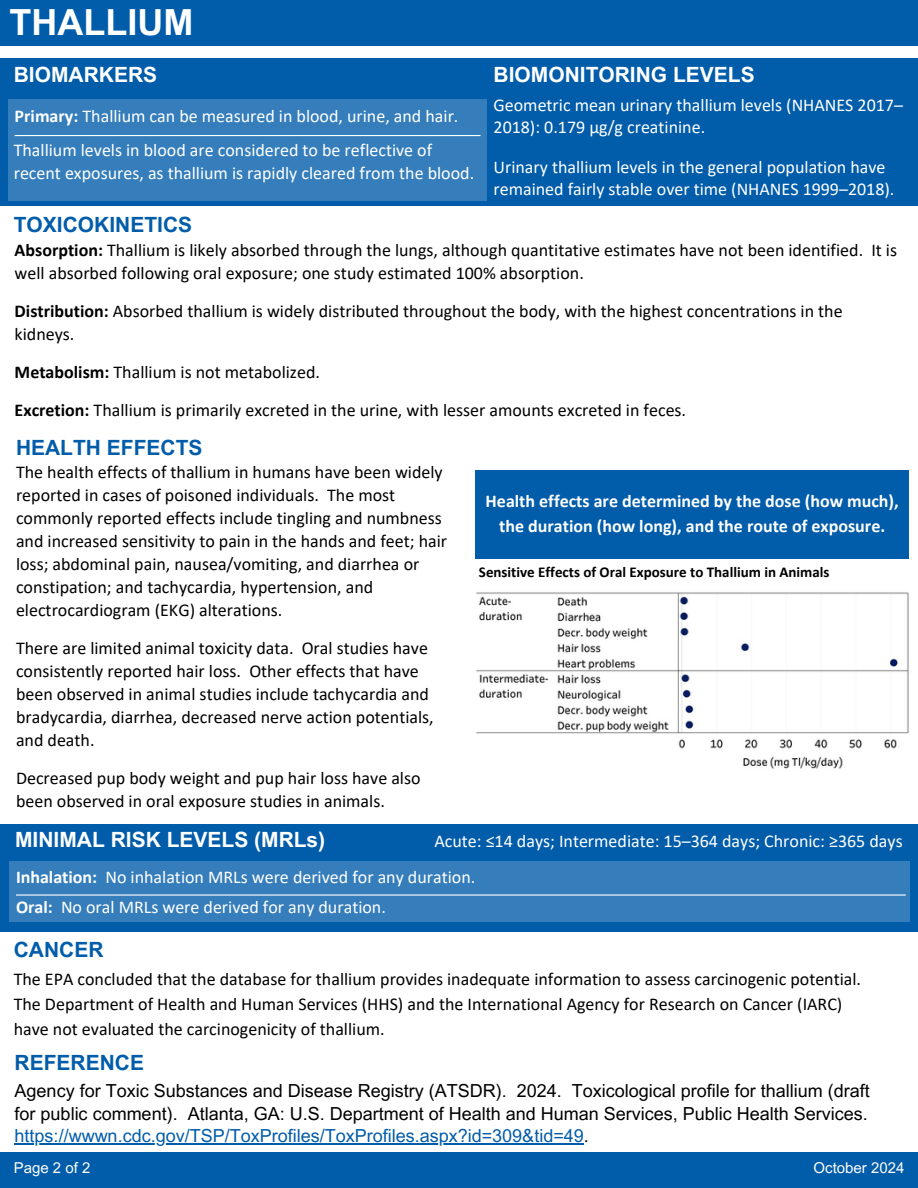
<style>
.page{position:relative;width:918px;height:1188px;background:#fff}
.page>*{position:absolute;margin:0;border:0;box-sizing:border-box;transform-origin:0 0}
.t1{font:700 36px "Arial MT Pro";color:#fff}
.t2{font:700 21px "Arial MT Pro";color:#fff}
.t3{font:700 21px "Arial MT Pro";color:#015caa}
.t4{font:18px/23px "Calibri";color:#000}
.t5{font:18px/22.5px "Calibri";color:#fff}
.t6{font:18px/22.5px "Arial MT Pro";color:#000}
.t7{font:700 18px/24.8px "Calibri";color:#fff;text-align:center}
.t8{font:18px "Arial MT Pro";color:#015caa}
.t9{font:700 15px "Calibri";color:#000}
.t10{font:15px "Arial MT Pro";color:#fff}
.s1{font-weight:700}
.s2{color:#000}
</style>
<div class="page">
<div style="left:0;top:0;width:918px;height:46px;background:#015caa"></div>
<div style="left:0;top:1152px;width:918px;height:36px;background:#015caa"></div>
<div style="left:0;top:58px;width:918px;height:148px;background:#015caa"></div>
<div style="left:8px;top:99px;width:479px;height:101px;background:#367ebb"></div>
<hr style="left:15px;top:135px;width:466px;height:1px;background:#fff">
<div style="left:476px;top:470px;width:433px;height:89px;background:#015caa"></div>
<div style="left:0;top:824px;width:918px;height:108px;background:#015caa"></div>
<div style="left:9px;top:861px;width:901px;height:61px;background:#367ebb"></div>
<hr style="left:16px;top:894px;width:890px;height:2px;background:#fff">
<img style="left:476px;top:592px;width:433px;height:177px">
<hr style="left:15px;top:1143px;width:569px;height:1px;background:#015caa">
<h5 class="t1" style="left:9px;top:9px;width:185px">THALLIUM</h5>
<h5 class="t2" style="left:14px;top:67px;width:145px">BIOMARKERS</h5>
<h2 class="t5" style="left:15px;top:106px;width:445px"><span class="s1">Primary:</span> Thallium can be measured in blood, urine, and hair.</h2>
<h5 class="t5" style="left:14px;top:141px;width:462px">Thallium levels in blood are considered to be reflective of recent exposures, as thallium is rapidly cleared from the blood.</h5>
<h5 class="t3" style="left:14px;top:216px;width:180px">TOXICOKINETICS</h5>
<h5 class="t2" style="left:494px;top:67px;width:263px">BIOMONITORING LEVELS</h5>
<h2 class="t5" style="left:494px;top:95px;width:411px">Geometric mean urinary thallium levels (NHANES 2017–<br>2018): 0.179 µg/g creatinine.</h2>
<h5 class="t5" style="left:494px;top:157px;width:402px">Urinary thallium levels in the general population have remained fairly stable over time (NHANES 1999–2018).</h5>
<h5 class="t4" style="left:15px;top:240px;width:884px"><span class="s1">Absorption:</span> Thallium is likely absorbed through the lungs, although quantitative estimates have not been identified. It is well absorbed following oral exposure; one study estimated 100% absorption.</h5>
<h5 class="t4" style="left:15px;top:301px;width:829px"><span class="s1">Distribution:</span> Absorbed thallium is widely distributed throughout the body, with the highest concentrations in the kidneys.</h5>
<h5 class="t4" style="left:15px;top:362px;width:307px"><span class="s1">Metabolism:</span> Thallium is not metabolized.</h5>
<h2 class="t4" style="left:15px;top:400px;width:673px"><span class="s1">Excretion:</span> Thallium is primarily excreted in the urine, with lesser amounts excreted in feces.</h2>
<h5 class="t3" style="left:16px;top:440px;width:188px">HEALTH EFFECTS</h5>
<h4 class="t4" style="left:16px;top:462px;width:433px">The health effects of thallium in humans have been widely reported in cases of poisoned individuals. The most commonly reported effects include tingling and numbness and increased sensitivity to pain in the hands and feet; hair loss; abdominal pain, nausea/vomiting, and diarrhea or constipation; and tachycardia, hypertension, and electrocardiogram (EKG) alterations.</h4>
<h6 class="t4" style="left:16px;top:638px;width:419px">There are limited animal toxicity data. Oral studies have consistently reported hair loss. Other effects that have been observed in animal studies include tachycardia and bradycardia, diarrhea, decreased nerve action potentials, and death.</h6>
<p class="t4" style="left:16px;top:768px;width:406px">Decreased pup body weight and pup hair loss have also been observed in oral exposure studies in animals.</p>
<h1 class="t7" style="left:486px;top:490px;width:415px">Health effects are determined by the dose (how much), the duration (how long), and the route of exposure.</h1>
<h3 class="t9" style="left:479px;top:566px;width:352px">Sensitive Effects of Oral Exposure to Thallium in Animals</h3>
<h5 class="t2" style="left:15px;top:832px;width:312px">MINIMAL RISK LEVELS (MRLs)</h5>
<h5 class="t5" style="left:16px;top:868px;width:461px"><span class="s1">Inhalation:</span> No inhalation MRLs were derived for any duration.</h5>
<h2 class="t5" style="left:16px;top:897px;width:371px"><span class="s1">Oral:</span> No oral MRLs were derived for any duration.</h2>
<h5 class="t5" style="left:434px;top:831px;width:470px">Acute: ≤14 days; Intermediate: 15–364 days; Chronic: ≥365 days</h5>
<p class="t3" style="left:14px;top:942px;width:91px">CANCER</p>
<p class="t4" style="left:14px;top:968px;width:849px;line-height:24.8px">The EPA concluded that the database for thallium provides inadequate information to assess carcinogenic potential.<br>The Department of Health and Human Services (HHS) and the International Agency for Research on Cancer (IARC) have not evaluated the carcinogenicity of thallium.</p>
<p class="t3" style="left:15px;top:1054px;width:131px">REFERENCE</p>
<p class="t6" style="left:15px;top:1082px;width:857px">Agency for Toxic Substances and Disease Registry (ATSDR). 2024. Toxicological profile for thallium (draft for public comment). Atlanta, GA: U.S. Department of Health and Human Services, Public Health Services.</p>
<p class="t8" style="left:15px;top:1129px;width:576px">https://wwwn.cdc.gov/TSP/ToxProfiles/ToxProfiles.aspx?id=309&amp;tid=49<span class="s2">.</span></p>
<h5 class="t10" style="left:14px;top:1162px;width:78px">Page 2 of 2</h5>
<h5 class="t10" style="left:814px;top:1162px;width:92px">October 2024</h5>
</div>
